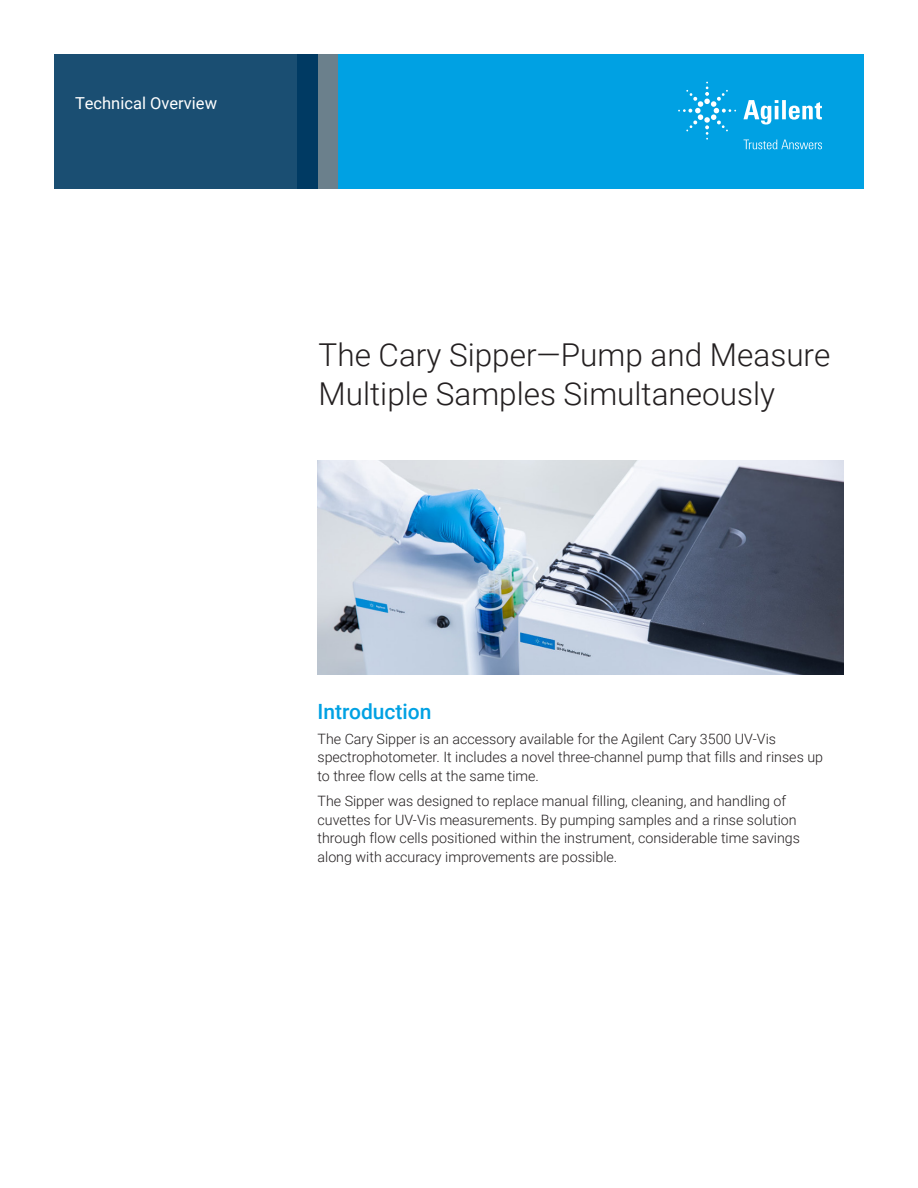
<style>
.page{position:relative;width:918px;height:1188px;background:#fff}
.page>*{position:absolute;margin:0;border:0;box-sizing:border-box;transform-origin:0 0}
.DATA_headline{font:300 31.5px/39px "Roboto";color:#231f20}
.DATA_subhead_large_b{font:500 21px "Roboto";color:#00a1e3}
.DATA_header{font:16.5px "Roboto";color:#fff}
.DATA_opener_text{font:300 14.25px/18.8px "Roboto";color:#231f20}
</style>
<div class="page">
<div style="left:297px;top:54px;width:567px;height:135px;background:#00a1e3"></div>
<div style="left:54px;top:54px;width:243px;height:135px;background:#1a4e72"></div>
<div style="left:317px;top:54px;width:21px;height:135px;background:#6b808c"></div>
<div style="left:297px;top:54px;width:20px;height:135px;background:#003a63"></div>
<img style="left:318px;top:460px;width:525px;height:215px">
<svg style="left:743px;top:100px;width:79px;height:25px"></svg>
<svg style="left:678px;top:82px;width:58px;height:58px"></svg>
<svg style="left:744px;top:140px;width:78px;height:9px"></svg>
<p class="DATA_header" style="left:75px;top:91px;width:144px">Technical Overview</p>
<p class="DATA_headline" style="left:319px;top:334px;width:513px">The Cary Sipper—Pump and Measure<br>Multiple Samples Simultaneously</p>
<p class="DATA_subhead_large_b" style="left:318px;top:697px;width:116px">Introduction</p>
<p class="DATA_opener_text" style="left:318px;top:729px;width:507px">The Cary Sipper is an accessory available for the Agilent Cary 3500 UV-Vis spectrophotometer. It includes a novel three-channel pump that fills and rinses up to three flow cells at the same time.</p>
<p class="DATA_opener_text" style="left:318px;top:791px;width:484px">The Sipper was designed to replace manual filling, cleaning, and handling of cuvettes for UV-Vis measurements. By pumping samples and a rinse solution through flow cells positioned within the instrument, considerable time savings along with accuracy improvements are possible.</p>
</div>
